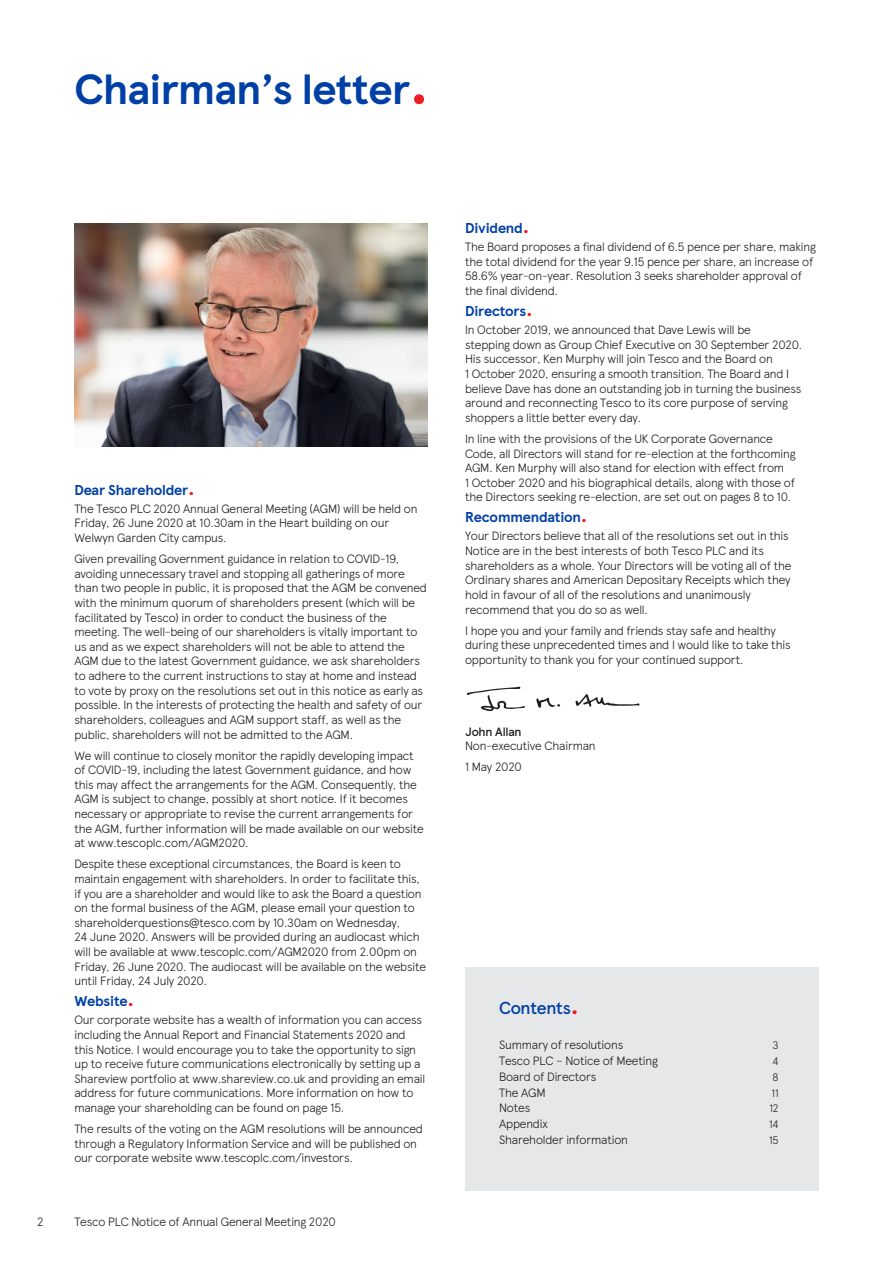
<style>
.page{position:relative;width:893px;height:1263px;background:#fff}
.page>*{position:absolute;margin:0;border:0;box-sizing:border-box;transform-origin:0 0}
.Page-Title-Governanc{font:700 42px "TESCO Modern";letter-spacing:-.015em;color:#0040a6}
.Heading{font:500 17.25px "TESCO Modern";letter-spacing:-.02em;color:#0040a6}
.Heading-1{font:700 14.25px "TESCO Modern";letter-spacing:-.015em;color:#0040a6}
.Bodytext{font:300 12px/14.7px "TESCO Modern";letter-spacing:-.015em;color:#231f20}
.Signoff-Name{font:500 12px "TESCO Modern";letter-spacing:-.015em;color:#231f20}
.T-Figure{font:300 10.8px "TESCO Modern";letter-spacing:-.015em;color:#231f20}
.s1{font-size:58.8px;color:#ee1d23}
.s2{font-size:19.95px;color:#ee1d23}
.s3{font-size:27px;color:#ee1d23}
</style>
<div class="page">
<div style="left:465px;top:967px;width:354px;height:224px;background:#e6e7e9"></div>
<svg style="left:575px;top:694px;width:65px;height:13px"></svg>
<svg style="left:536px;top:698px;width:24px;height:10px"></svg>
<svg style="left:467px;top:686px;width:58px;height:25px"></svg>
<img style="left:74px;top:223px;width:354px;height:223px">
<p class="Page-Title-Governanc" style="left:74px;top:57px;width:356px">Chairman’s letter<span class="s1">.</span></p>
<p class="Heading-1" style="left:74px;top:479px;width:122px">Dear Shareholder<span class="s2">.</span></p>
<p class="Bodytext" style="left:74px;top:500px;width:345px">The Tesco PLC 2020 Annual General Meeting (AGM) will be held on<br>Friday, 26 June 2020 at 10.30am in the Heart building on our<br>Welwyn Garden City campus.</p>
<p class="Bodytext" style="left:74px;top:551px;width:354px">Given prevailing Government guidance in relation to COVID-19, avoiding unnecessary travel and stopping all gatherings of more than two people in public, it is proposed that the AGM be convened with the minimum quorum of shareholders present (which will be facilitated by Tesco) in order to conduct the business of the meeting. The well-being of our shareholders is vitally important to us and as we expect shareholders will not be able to attend the AGM due to the latest Government guidance, we ask shareholders to adhere to the current instructions to stay at home and instead to vote by proxy on the resolutions set out in this notice as early as possible. In the interests of protecting the health and safety of our shareholders, colleagues and AGM support staff, as well as the public, shareholders will not be admitted to the AGM.</p>
<p class="Bodytext" style="left:74px;top:747px;width:351px">We will continue to closely monitor the rapidly developing impact of COVID-19, including the latest Government guidance, and how this may affect the arrangements for the AGM. Consequently, the AGM is subject to change, possibly at short notice. If it becomes necessary or appropriate to revise the current arrangements for the AGM, further information will be made available on our website at www.tescoplc.com/AGM2020.</p>
<p class="Bodytext" style="left:74px;top:856px;width:353px">Despite these exceptional circumstances, the Board is keen to maintain engagement with shareholders. In order to facilitate this, if you are a shareholder and would like to ask the Board a question on the formal business of the AGM, please email your question to shareholderquestions@tesco.com by 10.30am on Wednesday,<br>24 June 2020. Answers will be provided during an audiocast which will be available at www.tescoplc.com/AGM2020 from 2.00pm on Friday, 26 June 2020. The audiocast will be available on the website until Friday, 24 July 2020.</p>
<p class="Heading-1" style="left:74px;top:990px;width:61px">Website<span class="s2">.</span></p>
<p class="Bodytext" style="left:74px;top:1012px;width:352px">Our corporate website has a wealth of information you can access including the Annual Report and Financial Statements 2020 and this Notice. I would encourage you to take the opportunity to sign up to receive future communications electronically by setting up a Shareview portfolio at www.shareview.co.uk and providing an email address for future communications. More information on how to manage your shareholding can be found on page 15.</p>
<p class="Bodytext" style="left:74px;top:1121px;width:350px">The results of the voting on the AGM resolutions will be announced through a Regulatory Information Service and will be published on our corporate website www.tescoplc.com/investors.</p>
<p class="Bodytext" style="left:37px;top:1213px;width:8px">2</p>
<p class="Bodytext" style="left:74px;top:1213px;width:263px">Tesco PLC Notice of Annual General Meeting 2020</p>
<p class="Heading-1" style="left:465px;top:217px;width:66px">Dividend<span class="s2">.</span></p>
<p class="Bodytext" style="left:465px;top:239px;width:352px">The Board proposes a final dividend of 6.5 pence per share, making the total dividend for the year 9.15 pence per share, an increase of 58.6% year-on-year. Resolution 3 seeks shareholder approval of the final dividend.</p>
<p class="Heading-1" style="left:465px;top:300px;width:69px">Directors<span class="s2">.</span></p>
<p class="Bodytext" style="left:465px;top:322px;width:339px">In October 2019, we announced that Dave Lewis will be<br>stepping down as Group Chief Executive on 30 September 2020.<br>His successor, Ken Murphy will join Tesco and the Board on<br>1 October 2020, ensuring a smooth transition. The Board and I believe Dave has done an outstanding job in turning the business around and reconnecting Tesco to its core purpose of serving shoppers a little better every day.</p>
<p class="Bodytext" style="left:465px;top:430px;width:332px">In line with the provisions of the UK Corporate Governance Code, all Directors will stand for re-election at the forthcoming AGM. Ken Murphy will also stand for election with effect from<br>1 October 2020 and his biographical details, along with those of the Directors seeking re-election, are set out on pages 8 to 10.</p>
<p class="Heading-1" style="left:465px;top:506px;width:124px">Recommendation<span class="s2">.</span></p>
<p class="Bodytext" style="left:465px;top:528px;width:328px">Your Directors believe that all of the resolutions set out in this Notice are in the best interests of both Tesco PLC and its shareholders as a whole. Your Directors will be voting all of the Ordinary shares and American Depositary Receipts which they hold in favour of all of the resolutions and unanimously recommend that you do so as well.</p>
<p class="Bodytext" style="left:465px;top:622px;width:327px">I hope you and your family and friends stay safe and healthy during these unprecedented times and I would like to take this opportunity to thank you for your continued support.</p>
<p class="Signoff-Name" style="left:465px;top:722px;width:58px">John Allan</p>
<p class="Bodytext" style="left:465px;top:738px;width:132px">Non-executive Chairman</p>
<p class="Bodytext" style="left:465px;top:759px;width:58px">1 May 2020</p>
<p class="Heading" style="left:499px;top:995px;width:81px">Contents<span class="s3">.</span></p>
<p class="Bodytext" style="left:499px;top:1036px;width:126px">Summary of resolutions</p>
<p class="T-Figure" style="left:772px;top:1037px;width:8px">3</p>
<p class="Bodytext" style="left:499px;top:1052px;width:160px">Tesco PLC – Notice of Meeting</p>
<p class="T-Figure" style="left:772px;top:1053px;width:8px">4</p>
<p class="Bodytext" style="left:499px;top:1068px;width:99px">Board of Directors</p>
<p class="T-Figure" style="left:772px;top:1069px;width:8px">8</p>
<p class="Bodytext" style="left:499px;top:1084px;width:48px">The AGM</p>
<p class="T-Figure" style="left:771px;top:1085px;width:9px">11</p>
<p class="Bodytext" style="left:499px;top:1100px;width:33px">Notes</p>
<p class="T-Figure" style="left:769px;top:1100px;width:11px">12</p>
<p class="Bodytext" style="left:499px;top:1116px;width:50px">Appendix</p>
<p class="T-Figure" style="left:769px;top:1116px;width:11px">14</p>
<p class="Bodytext" style="left:499px;top:1132px;width:130px">Shareholder information</p>
<p class="T-Figure" style="left:769px;top:1132px;width:11px">15</p>
</div>
